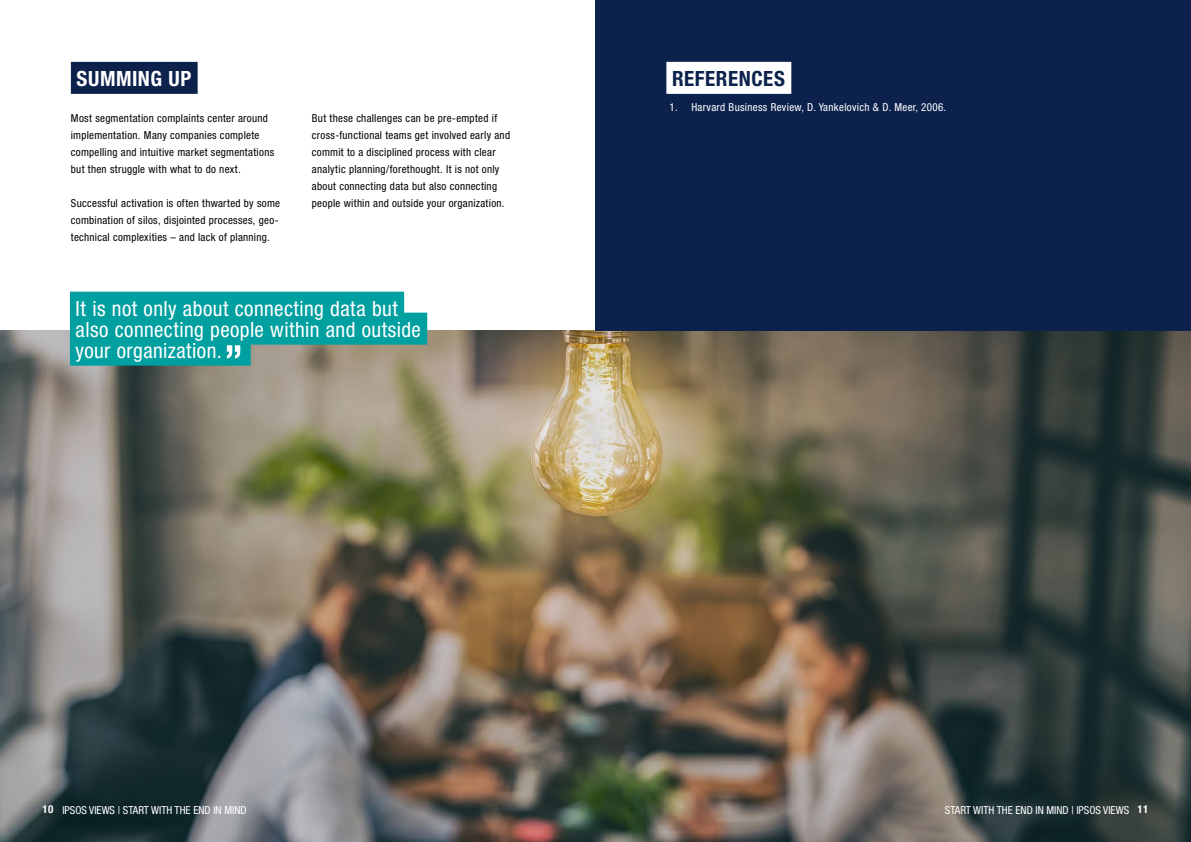
<style>
.page{position:relative;width:1191px;height:842px;background:#fff}
.page>*{position:absolute;margin:0;border:0;box-sizing:border-box;transform-origin:0 0}
.t1{font:condensed 21px/21px "Helvetica Neue LT Pro";letter-spacing:.02em;color:#fff}
.t2{font:700 condensed 21px "Helvetica Neue LT Pro";letter-spacing:.025em;color:#0c224c}
.t3{font:700 condensed 21px "Helvetica Neue LT Pro";letter-spacing:.025em;color:#fff}
.t4{font:condensed 11px/17px "Helvetica Neue LT Pro";letter-spacing:.025em;color:#000}
.t5{font:condensed 11px "Helvetica Neue LT Pro";color:#fff}
.t6{font:condensed 11px "Helvetica Neue LT Pro";letter-spacing:.03em;color:#fff}
.s1{font-weight:700}
</style>
<div class="page">
<div style="left:71px;top:62px;width:127px;height:32px;background:#0c224c"></div>
<img style="left:0;top:330px;width:1191px;height:512px">
<div style="left:595px;top:0;width:596px;height:330px;background:#0c224c"></div>
<div style="left:666px;top:62px;width:125px;height:32px;background:#fff"></div>
<div style="left:70px;top:292px;width:334px;height:32px;background:#009fa0"></div>
<div style="left:70px;top:313px;width:357px;height:32px;background:#009fa0"></div>
<div style="left:70px;top:334px;width:181px;height:32px;background:#009fa0"></div>
<svg style="left:227px;top:345px;width:13px;height:13px"></svg>
<h1 class="t3" style="left:77px;top:66px;width:116px">SUMMING UP</h1>
<p class="t4" style="left:71px;top:109px;width:205px">Most segmentation complaints center around implementation. Many companies complete compelling and intuitive market segmentations but then struggle with what to do next.</p>
<p class="t4" style="left:71px;top:194px;width:211px">Successful activation is often thwarted by some combination of silos, disjointed processes, geo&shy;technical complexities – and lack of planning.</p>
<p class="t4" style="left:312px;top:109px;width:200px">But these challenges can be pre-empted if cross-functional teams get involved early and commit to a disciplined process with clear analytic planning/forethought. It is not only about connecting data but also connecting people within and outside your organization.</p>
<h1 class="t1" style="left:76px;top:297px;width:347px">It is not only about connecting data but also connecting people within and outside your organization.</h1>
<h1 class="t2" style="left:672px;top:66px;width:114px">REFERENCES</h1>
<p class="t6" style="left:669px;top:101px;width:278px">1. Harvard Business Review, D. Yankelovich &amp; D. Meer, 2006.</p>
<p class="t5" style="left:43px;top:803px;width:205px"><span class="s1">10</span> IPSOS VIEWS | START WITH THE END IN MIND</p>
<p class="t5" style="left:945px;top:803px;width:205px">START WITH THE END IN MIND | IPSOS VIEWS <span class="s1">11</span></p>
</div>
